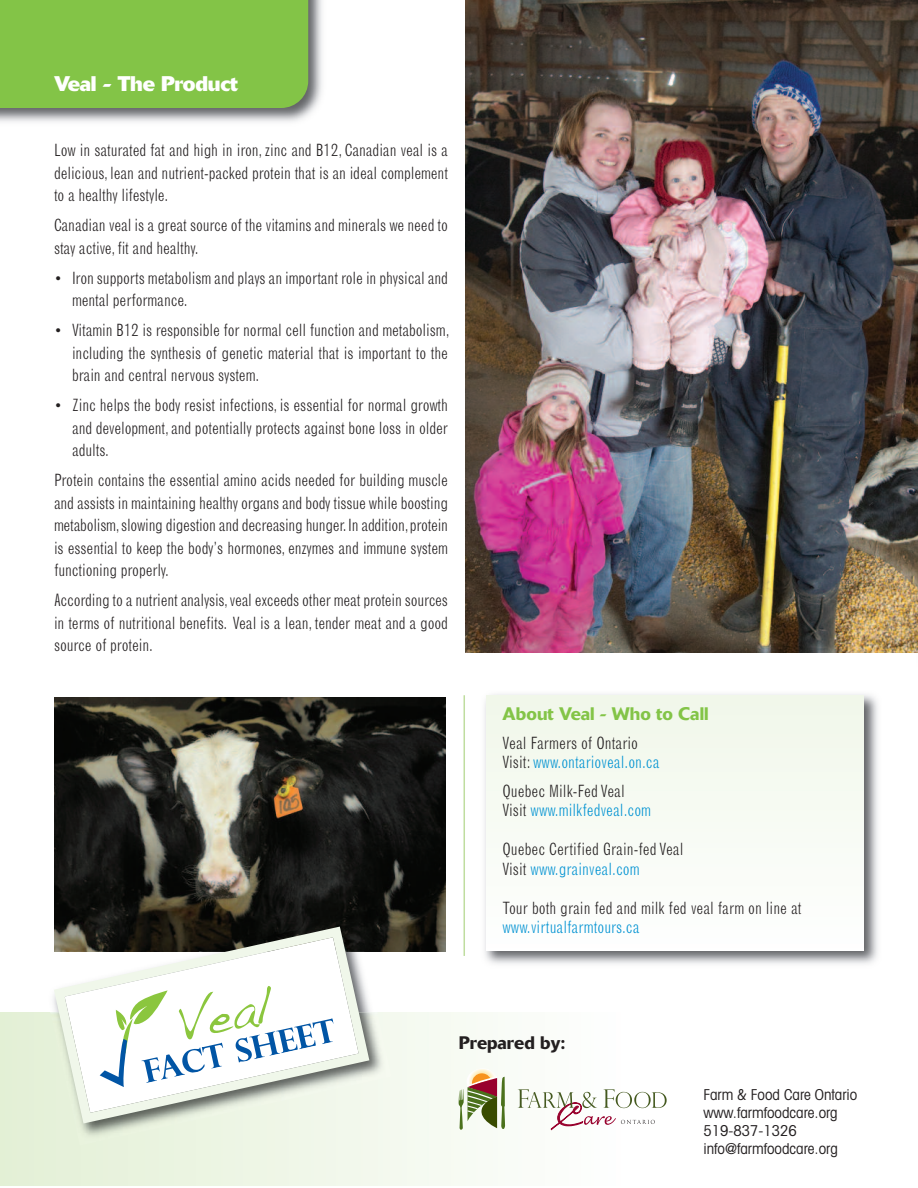
<style>
.page{position:relative;width:918px;height:1188px;background:#fff}
.page>*{position:absolute;margin:0;border:0;box-sizing:border-box;transform-origin:0 0}
.t1{font:50.25px "Handwriting Dakota";color:#8bc63e}
.t2{font:700 21px "Delta";letter-spacing:-.01em;color:#fff}
.t3{font:500 18px "Delta";color:#83c447}
.t4{font:500 18px "Delta";color:#231f20}
.t5{font:300 condensed 16.5px/22.5px "Grotesque";letter-spacing:-.01em;color:#231f20}
.t6{font:300 condensed 16.5px "Grotesque";color:#0092d2}
.t7{font:condensed 15px/18px "Avant Garde";color:#231f20}
.s1{color:#0092d2}
</style>
<div class="page">
<div style="left:0;top:1012px;width:621px;height:174px;background:linear-gradient(to right,#e3f0d5,#fefefe)"></div>
<img style="left:0;top:0;width:322px;height:122px">
<div style="left:0;top:0;width:308px;height:108px;background:#83c447"></div>
<img style="left:484px;top:694px;width:394px;height:270px">
<div style="left:486px;top:695px;width:378px;height:256px;background:#f7fbf4"></div>
<svg style="left:518px;top:1089px;width:149px;height:42px"></svg>
<svg style="left:459px;top:1068px;width:46px;height:62px"></svg>
<hr style="left:464px;top:695px;width:1px;height:261px;background:#bfdd9f">
<img style="left:466px;top:0;width:452px;height:653px">
<img style="left:54px;top:697px;width:392px;height:255px">
<img style="left:50px;top:1012px;width:342px;height:134px">
<img style="left:200px;top:917px;width:164px;height:4px">
<svg style="left:49px;top:921px;width:326px;height:208px"></svg>
<p class="t2" style="left:54px;top:76px;width:186px">Veal - The Product</p>
<p class="t5" style="left:54px;top:140px;width:396px;text-align:justify">Low in saturated fat and high in iron, zinc and B12, Canadian veal is a delicious, lean and nutrient-packed protein that is an ideal complement to a healthy lifestyle.</p>
<p class="t5" style="left:54px;top:215px;width:396px">Canadian veal is a great source of the vitamins and minerals we need to stay active,fit and healthy.</p>
<p class="t5" style="left:72px;top:267px;width:378px;text-indent:-18px">• Iron supports metabolism and plays an important role in physical and mental performance.</p>
<p class="t5" style="left:72px;top:320px;width:379px;text-align:justify;text-indent:-18px">• Vitamin B12 is responsible for normal cell function and metabolism, including the synthesis of genetic material that is important to the brain and central nervous system.</p>
<p class="t5" style="left:72px;top:395px;width:378px;text-align:justify;text-indent:-18px">• Zinc helps the body resist infections, is essential for normal growth and development, and potentially protects against bone loss in older adults.</p>
<p class="t5" style="left:54px;top:470px;width:396px;text-align:justify">Protein contains the essential amino acids needed for building muscle and assists in maintaining healthy organs and body tissue while boosting metabolism,slowing digestion and decreasing hunger.In addition,protein is essential to keep the body’s hormones, enzymes and immune system functioning properly.</p>
<p class="t5" style="left:54px;top:590px;width:396px;text-align:justify">According to a nutrient analysis,veal exceeds other meat protein sources in terms of nutritional benefits. Veal is a lean, tender meat and a good source of protein.</p>
<h1 class="t1" style="left:171px;top:995px;width:97px;rotate:-12deg">Veal</h1>
<p class="t3" style="left:503px;top:707px;width:208px">About Veal - Who to Call</p>
<p class="t5" style="left:503px;top:734px;width:159px;line-height:19.5px">Veal Farmers of Ontario<br>Visit: <span class="s1">www.ontarioveal.on.ca</span></p>
<p class="t5" style="left:503px;top:782px;width:150px;line-height:19.5px">Quebec Milk-Fed Veal<br>Visit <span class="s1">www.milkfedveal.com</span></p>
<p class="t5" style="left:503px;top:840px;width:183px;line-height:19.5px">Quebec Certified Grain-fed Veal<br>Visit <span class="s1">www.grainveal.com</span></p>
<p class="t5" style="left:503px;top:897px;width:301px">Tour both grain fed and milk fed veal farm on line at</p>
<p class="t6" style="left:503px;top:921px;width:139px">www.virtualfarmtours.ca</p>
<p class="t4" style="left:459px;top:1037px;width:108px">Prepared by:</p>
<p class="t7" style="left:703px;top:1087px;width:156px">Farm &amp; Food Care Ontario www.farmfoodcare.org<br>519-837-1326 info@farmfoodcare.org</p>
</div>
